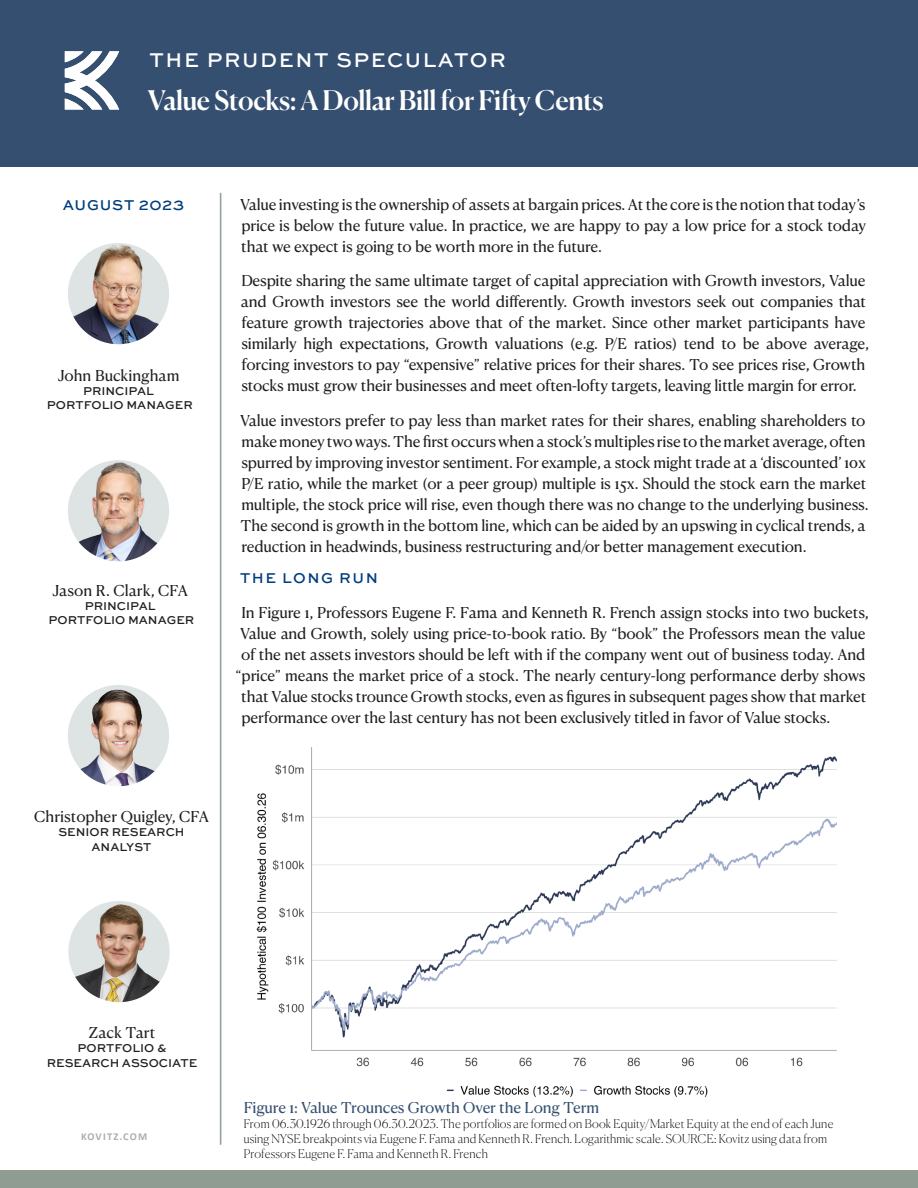
<style>
.page{position:relative;width:918px;height:1188px;background:#fff}
.page>*{position:absolute;margin:0;border:0;box-sizing:border-box;transform-origin:0 0}
.Body_Copy{font:500 27px "Canela";letter-spacing:-.015em;color:#fff}
.t1{font:500 21px "Sweet Sans";letter-spacing:.075em;color:#fff}
.Body_Copy-2{font:15px/21px "Canela Text";letter-spacing:-.015em;color:#231f20}
.Masthead_Name{font:15px "Canela Text";letter-spacing:-.005em;color:#231f20}
.t2{font:15px "Canela Text";letter-spacing:-.015em;color:#354f71}
.Body_Copy-3{font:500 15px "Sweet Sans";letter-spacing:.1em;color:#013d7d}
.Body_Copy-4{font:500 15px "Sweet Sans";letter-spacing:.05em;color:#013d7d}
.t3{font:100 12px/15px "Canela";letter-spacing:.02em;color:#000}
.Masthead_Name-2{font:500 12px "Sweet Sans";color:#231f20}
.t4{font:700 10.5px "Calibri";letter-spacing:.115em;color:#acadb1}
</style>
<div class="page">
<div style="left:0;top:0;width:918px;height:166px;background:#354f71"></div>
<div style="left:0;top:1171px;width:918px;height:17px;background:#8e9c92"></div>
<hr style="left:221px;top:193px;width:1px;height:951px;background:#8e9c92">
<svg style="left:65px;top:51px;width:54px;height:59px"></svg>
<hr style="left:220px;top:193px;width:1px;height:952px;background:#8e9c92">
<img style="left:256px;top:747px;width:581px;height:351px">
<img style="left:68px;top:243px;width:101px;height:101px;border-radius:51px">
<img style="left:68px;top:460px;width:101px;height:101px;border-radius:51px">
<img style="left:68px;top:685px;width:101px;height:101px;border-radius:51px">
<img style="left:68px;top:901px;width:102px;height:101px;border-radius:51px">
<h2 class="t1" style="left:150px;top:48px;width:358px">THE PRUDENT SPECULATOR</h2>
<p class="Body_Copy" style="left:148px;top:79px;width:458px">Value Stocks: A Dollar Bill for Fifty Cents</p>
<p class="Body_Copy-4" style="left:63px;top:196px;width:123px">AUGUST 2023</p>
<p class="Masthead_Name" style="left:58px;top:362px;width:123px">John Buckingham</p>
<p class="Masthead_Name-2" style="left:83px;top:384px;width:72px">PRINCIPAL</p>
<p class="Masthead_Name-2" style="left:47px;top:399px;width:147px">PORTFOLIO MANAGER</p>
<p class="Masthead_Name" style="left:52px;top:577px;width:137px">Jason R. Clark, CFA</p>
<p class="Masthead_Name-2" style="left:85px;top:599px;width:72px">PRINCIPAL</p>
<p class="Masthead_Name-2" style="left:49px;top:614px;width:147px">PORTFOLIO MANAGER</p>
<p class="Body_Copy-2" style="left:240px;top:192px;width:628px;text-align:justify">Value investing is the ownership of assets at bargain prices. At the core is the notion that today’s price is below the future value. In practice, we are happy to pay a low price for a stock today that we expect is going to be worth more in the future.</p>
<p class="Body_Copy-2" style="left:241px;top:269px;width:629px">Despite sharing the same ultimate target of capital appreciation with Growth investors, Value and Growth investors see the world differently. Growth investors seek out companies that feature growth trajectories above that of the market. Since other market participants have similarly high expectations, Growth valuations (e.g. P/E ratios) tend to be above average, forcing investors to pay “expensive” relative prices for their shares. To see prices rise, Growth stocks must grow their businesses and meet often-lofty targets, leaving little margin for error.</p>
<p class="Body_Copy-2" style="left:240px;top:408px;width:630px">Value investors prefer to pay less than market rates for their shares, enabling shareholders to make money two ways. The first occurs when a stock’s multiples rise to the market average, often spurred by improving investor sentiment. For example, a stock might trade at a ‘discounted’ 10x P/E ratio, while the market (or a peer group) multiple is 15x. Should the stock earn the market multiple, the stock price will rise, even though there was no change to the underlying business.<br>The second is growth in the bottom line, which can be aided by an upswing in cyclical trends, a reduction in headwinds, business restructuring and/or better management execution.</p>
<p class="Body_Copy-3" style="left:240px;top:570px;width:139px">THE LONG RUN</p>
<p class="Body_Copy-2" style="left:241px;top:600px;width:629px">In Figure 1, Professors Eugene F. Fama and Kenneth R. French assign stocks into two buckets,</p>
<p class="Body_Copy-2" style="left:240px;top:621px;width:627px">Value and Growth, solely using price-to-book ratio. By “book” the Professors mean the value</p>
<p class="Body_Copy-2" style="left:241px;top:642px;width:626px">of the net assets investors should be left with if the company went out of business today. And</p>
<p class="Body_Copy-2" style="left:236px;top:663px;width:631px">“price” means the market price of a stock. The nearly century-long performance derby shows</p>
<p class="Body_Copy-2" style="left:241px;top:684px;width:627px">that Value stocks trounce Growth stocks, even as figures in subsequent pages show that market</p>
<p class="Body_Copy-2" style="left:241px;top:705px;width:590px">performance over the last century has not been exclusively titled in favor of Value stocks.</p>
<p class="Masthead_Name" style="left:34px;top:803px;width:176px">Christopher Quigley, CFA</p>
<p class="Masthead_Name-2" style="left:58px;top:825px;width:128px">SENIOR RESEARCH</p>
<p class="Masthead_Name-2" style="left:92px;top:840px;width:61px">ANALYST</p>
<p class="Masthead_Name" style="left:89px;top:1019px;width:68px">Zack Tart</p>
<p class="Masthead_Name-2" style="left:78px;top:1041px;width:90px">PORTFOLIO &amp;</p>
<p class="Masthead_Name-2" style="left:47px;top:1056px;width:152px">RESEARCH ASSOCIATE</p>
<p class="t4" style="left:81px;top:1130px;width:68px">KOVITZ.COM</p>
<p class="t2" style="left:244px;top:1095px;width:357px">Figure 1: Value Trounces Growth Over the Long Term</p>
<p class="t3" style="left:244px;top:1115px;width:591px">From 06.30.1926 through 06.30.2023. The portfolios are formed on Book Equity/Market Equity at the end of each June using NYSE breakpoints via Eugene F. Fama and Kenneth R. French. Logarithmic scale. SOURCE: Kovitz using data from<br>Professors Eugene F. Fama and Kenneth R. French</p>
</div>
